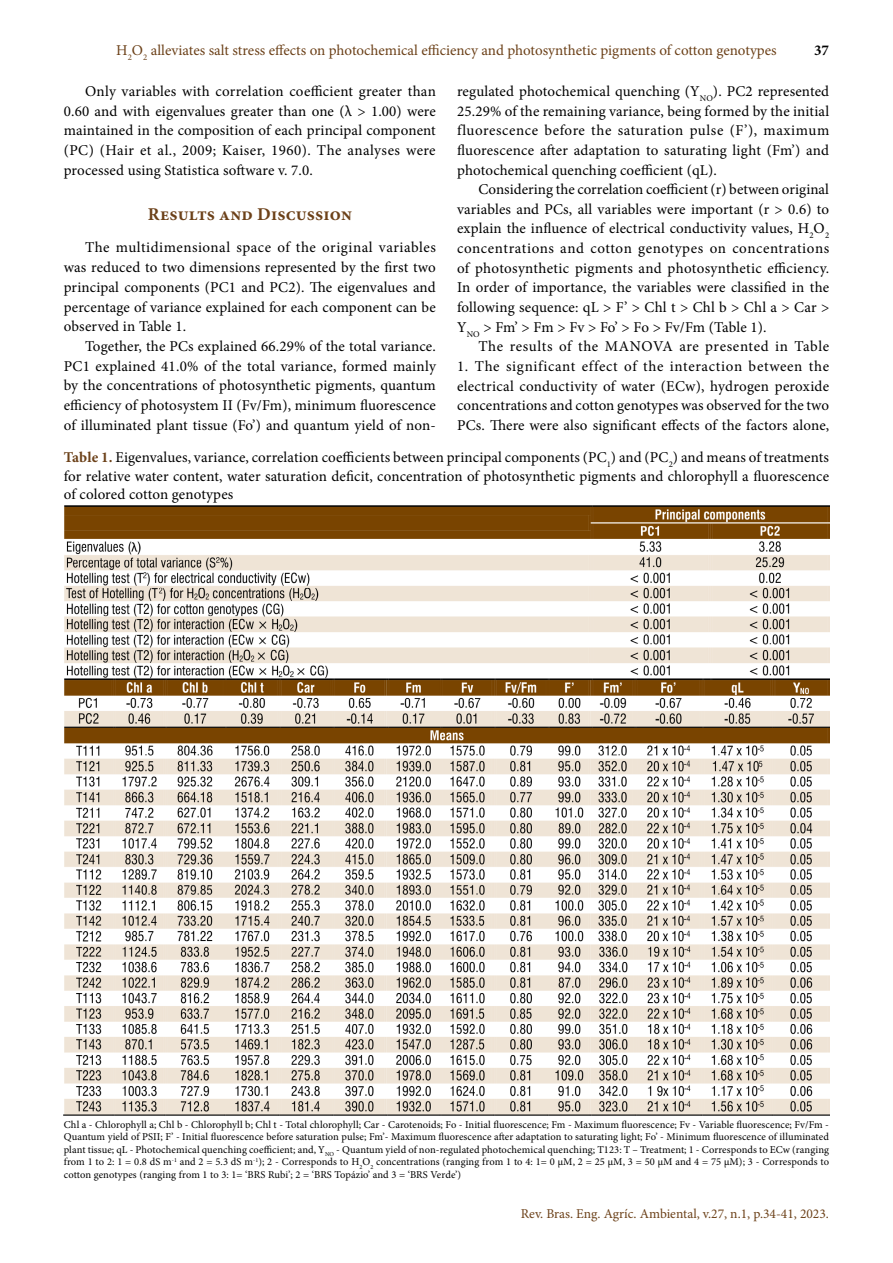
<style>
.page{position:relative;width:893px;height:1263px;background:#fff}
.page>*{position:absolute;margin:0;border:0;box-sizing:border-box;transform-origin:0 0}
.t1{font:700 18px "Minion Pro";letter-spacing:.01em;color:#6c4119}
.t2{font:15px/19.6px "Minion Pro";letter-spacing:.01em;color:#000;text-align:justify}
.t3{font:15px "Minion Pro";color:#6c4119}
.t4{font:15px "Minion Pro";letter-spacing:.04em;color:#000}
.t5{font:700 15px "Minion Pro";color:#000}
.t6{font:13.5px "Minion Pro";color:#6c4119}
.t7{font:10.5px/12.6px "Minion Pro";letter-spacing:.005em;color:#000;text-align:justify}
.s1{font-weight:700;color:#6c4119}
</style>
<div class="page">
<img style="left:64px;top:506px;width:765px;height:610px">
<p class="t3" style="left:116px;top:40px;width:662px">H<sub>2</sub>O<sub>2</sub> alleviates salt stress effects on photochemical efficiency and photosynthetic pigments of cotton genotypes</p>
<p class="t5" style="left:814px;top:40px;width:16px">37</p>
<p class="t2" style="left:64px;top:81px;width:374px;text-indent:21px">Only variables with correlation coefficient greater than 0.60 and with eigenvalues greater than one (λ &gt; 1.00) were maintained in the composition of each principal component (PC) (Hair et al., 2009; Kaiser, 1960). The analyses were processed using Statistica software v. 7.0.</p>
<p class="t1" style="left:148px;top:202px;width:206px">Results and Discussion</p>
<p class="t2" style="left:64px;top:238px;width:374px;text-indent:21px">The multidimensional space of the original variables was reduced to two dimensions represented by the first two principal components (PC1 and PC2). The eigenvalues and percentage of variance explained for each component can be observed in Table 1.</p>
<p class="t2" style="left:64px;top:336px;width:374px;text-indent:21px">Together, the PCs explained 66.29% of the total variance.<br>PC1 explained 41.0% of the total variance, formed mainly by the concentrations of photosynthetic pigments, quantum efficiency of photosystem II (Fv/Fm), minimum fluorescence of illuminated plant tissue (Fo’) and quantum yield of non-</p>
<p class="t2" style="left:457px;top:81px;width:374px">regulated photochemical quenching (Y<sub>NO</sub>). PC2 represented 25.29% of the remaining variance, being formed by the initial fluorescence before the saturation pulse (F’), maximum fluorescence after adaptation to saturating light (Fm’) and photochemical quenching coefficient (qL).</p>
<p class="t2" style="left:457px;top:180px;width:374px;text-indent:21px">Considering the correlation coefficient (r) between original variables and PCs, all variables were important (r &gt; 0.6) to explain the influence of electrical conductivity values, H<sub>2</sub>O<sub>2 </sub>concentrations and cotton genotypes on concentrations of photosynthetic pigments and photosynthetic efficiency.<br>In order of importance, the variables were classified in the following sequence: qL &gt; F’ &gt; Chl t &gt; Chl b &gt; Chl a &gt; Car &gt; Y<sub>NO</sub> &gt; Fm’ &gt; Fm &gt; Fv &gt; Fo’ &gt; Fo &gt; Fv/Fm (Table 1).</p>
<p class="t4" style="left:478px;top:336px;width:352px">The results of the MANOVA are presented in Table</p>
<p class="t2" style="left:457px;top:356px;width:374px">1. The significant effect of the interaction between the electrical conductivity of water (ECw), hydrogen peroxide concentrations and cotton genotypes was observed for the two PCs. There were also significant effects of the factors alone,</p>
<p class="t2" style="left:64px;top:448px;width:767px;line-height:18.8px"><span class="s1">Table 1.</span> Eigenvalues, variance, correlation coefficients between principal components (PC<sub>1</sub>) and (PC<sub>2</sub>) and means of treatments for relative water content, water saturation deficit, concentration of photosynthetic pigments and chlorophyll a fluorescence of colored cotton genotypes</p>
<p class="t7" style="left:64px;top:1118px;width:767px">Chl a - Chlorophyll a; Chl b - Chlorophyll b; Chl t - Total chlorophyll; Car - Carotenoids; Fo - Initial fluorescence; Fm - Maximum fluorescence; Fv - Variable fluorescence; Fv/Fm - Quantum yield of PSII; F’ - Initial fluorescence before saturation pulse; Fm’- Maximum fluorescence after adaptation to saturating light; Fo’ - Minimum fluorescence of illuminated plant tissue; qL - Photochemical quenching coefficient; and, Y<sub>NO</sub> - Quantum yield of non-regulated photochemical quenching; T123: T – Treatment; 1 - Corresponds to ECw (ranging from 1 to 2: 1 = 0.8 dS m<sup>-1</sup> and 2 = 5.3 dS m<sup>-1</sup>); 2 - Corresponds to H<sub>2</sub>O<sub>2</sub> concentrations (ranging from 1 to 4: 1= 0 μM, 2 = 25 μM, 3 = 50 μM and 4 = 75 μM); 3 - Corresponds to cotton genotypes (ranging from 1 to 3: 1= ‘BRS Rubi’; 2 = ‘BRS Topázio’ and 3 = ‘BRS Verde’)</p>
<p class="t6" style="left:521px;top:1204px;width:310px">Rev. Bras. Eng. Agríc. Ambiental, v.27, n.1, p.34-41, 2023.</p>
</div>
